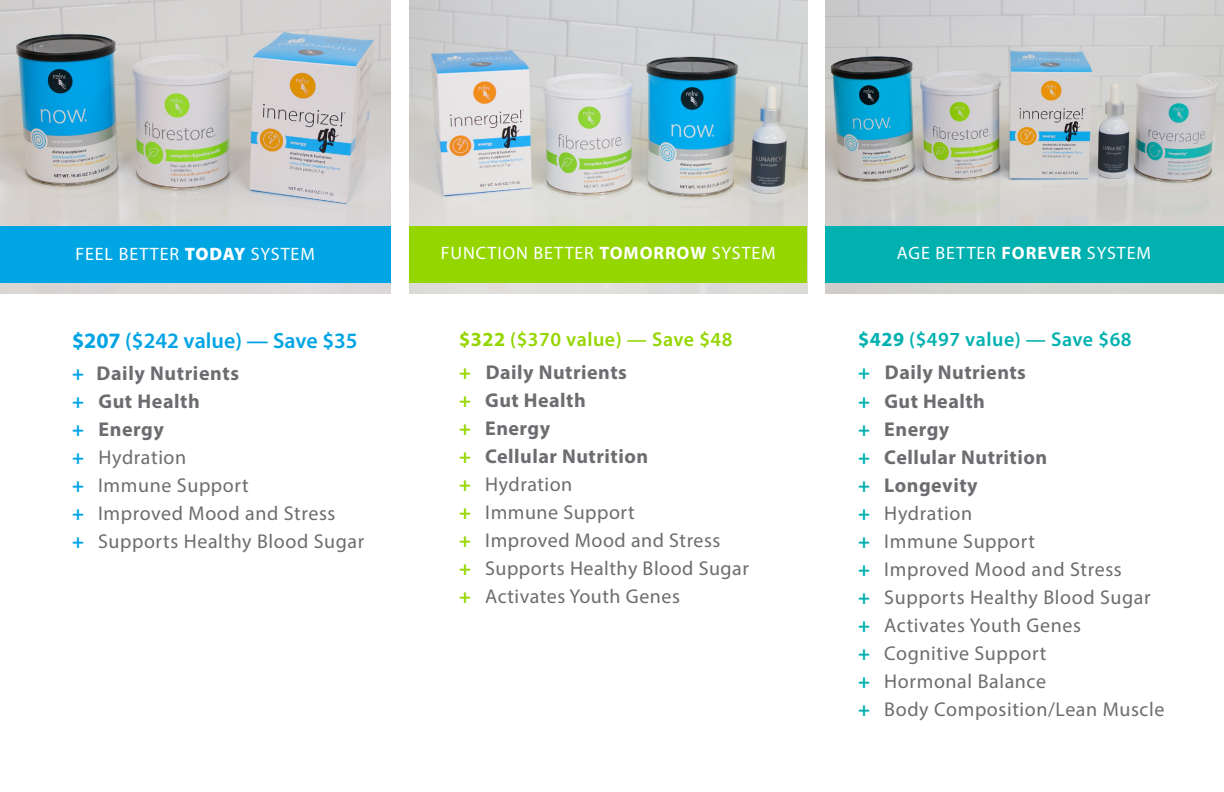
<style>
.page{position:relative;width:1224px;height:792px;background:#fff}
.page>*{position:absolute;margin:0;border:0;box-sizing:border-box;transform-origin:0 0}
.t1{font:600 22px "Myriad Pro";color:#00a4e4}
.t2{font:20px "Myriad Pro";letter-spacing:.03em;color:#6c6d70}
.t3{font:700 20px "Myriad Pro";letter-spacing:.025em;color:#6c6d70}
.t4{font:600 20px "Myriad Pro";letter-spacing:.025em;color:#95d600}
.t5{font:600 20px "Myriad Pro";letter-spacing:.025em;color:#00b1b0}
.t6{font:18px "Myriad Pro";letter-spacing:.05em;color:#fff}
.s1{font-weight:900}
.s2{font-weight:700}
.s3{color:#00a4e4}
.s4{font-weight:700;color:#00a4e4}
.s5{color:#95d600}
.s6{font-weight:700;color:#95d600}
.s7{color:#00b1b0}
.s8{font-weight:700;color:#00b1b0}
</style>
<div class="page">
<img style="left:825px;top:0;width:399px;height:294px">
<div style="left:825px;top:226px;width:399px;height:57px;background:#00b1b0"></div>
<img style="left:0;top:0;width:390px;height:294px">
<div style="left:0;top:226px;width:390px;height:57px;background:#00a5e3"></div>
<img style="left:410px;top:0;width:397px;height:294px">
<div style="left:410px;top:226px;width:397px;height:57px;background:#95d600"></div>
<p class="t6" style="left:75px;top:243px;width:241px">FEEL BETTER <span class="s1">TODAY</span> SYSTEM</p>
<p class="t6" style="left:441px;top:242px;width:336px">FUNCTION BETTER <span class="s2">TOMORROW</span> SYSTEM</p>
<p class="t6" style="left:897px;top:242px;width:256px">AGE BETTER <span class="s2">FOREVER</span> SYSTEM</p>
<p class="t1" style="left:72px;top:326px;width:287px"><span class="s2">$207</span> ($242 value) — Save $35</p>
<p class="t3" style="left:72px;top:360px;width:169px"><span class="s3">+</span> Daily Nutrients</p>
<p class="t3" style="left:72px;top:388px;width:129px"><span class="s3">+</span> Gut Health</p>
<p class="t3" style="left:72px;top:416px;width:93px"><span class="s3">+</span> Energy</p>
<p class="t2" style="left:72px;top:445px;width:116px"><span class="s4">+</span> Hydration</p>
<p class="t2" style="left:72px;top:473px;width:178px"><span class="s4">+</span> Immune Support</p>
<p class="t2" style="left:72px;top:501px;width:265px"><span class="s4">+</span> Improved Mood and Stress</p>
<p class="t2" style="left:72px;top:529px;width:294px"><span class="s4">+</span> Supports Healthy Blood Sugar</p>
<p class="t4" style="left:459px;top:327px;width:275px"><span class="s2">$322</span> ($370 value) — Save $48</p>
<p class="t3" style="left:459px;top:359px;width:169px"><span class="s5">+</span> Daily Nutrients</p>
<p class="t3" style="left:459px;top:387px;width:128px"><span class="s5">+</span> Gut Health</p>
<p class="t3" style="left:459px;top:415px;width:93px"><span class="s5">+</span> Energy</p>
<p class="t3" style="left:459px;top:443px;width:190px"><span class="s5">+</span> Cellular Nutrition</p>
<p class="t2" style="left:459px;top:471px;width:115px"><span class="s6">+</span> Hydration</p>
<p class="t2" style="left:459px;top:499px;width:177px"><span class="s6">+</span> Immune Support</p>
<p class="t2" style="left:459px;top:527px;width:263px"><span class="s6">+</span> Improved Mood and Stress</p>
<p class="t2" style="left:459px;top:555px;width:291px"><span class="s6">+</span> Supports Healthy Blood Sugar</p>
<p class="t2" style="left:459px;top:583px;width:222px"><span class="s6">+</span> Activates Youth Genes</p>
<p class="t5" style="left:858px;top:327px;width:275px"><span class="s2">$429</span> ($497 value) — Save $68</p>
<p class="t3" style="left:858px;top:359px;width:169px"><span class="s7">+</span> Daily Nutrients</p>
<p class="t3" style="left:858px;top:388px;width:128px"><span class="s7">+</span> Gut Health</p>
<p class="t3" style="left:858px;top:416px;width:93px"><span class="s7">+</span> Energy</p>
<p class="t3" style="left:858px;top:444px;width:190px"><span class="s7">+</span> Cellular Nutrition</p>
<p class="t3" style="left:858px;top:472px;width:121px"><span class="s7">+</span> Longevity</p>
<p class="t2" style="left:858px;top:501px;width:115px"><span class="s8">+</span> Hydration</p>
<p class="t2" style="left:858px;top:529px;width:178px"><span class="s8">+</span> Immune Support</p>
<p class="t2" style="left:858px;top:557px;width:265px"><span class="s8">+</span> Improved Mood and Stress</p>
<p class="t2" style="left:858px;top:585px;width:294px"><span class="s8">+</span> Supports Healthy Blood Sugar</p>
<p class="t2" style="left:858px;top:613px;width:224px"><span class="s8">+</span> Activates Youth Genes</p>
<p class="t2" style="left:858px;top:641px;width:190px"><span class="s8">+</span> Cognitive Support</p>
<p class="t2" style="left:858px;top:669px;width:189px"><span class="s8">+</span> Hormonal Balance</p>
<p class="t2" style="left:858px;top:697px;width:308px"><span class="s8">+</span> Body Composition/Lean Muscle</p>
</div>
